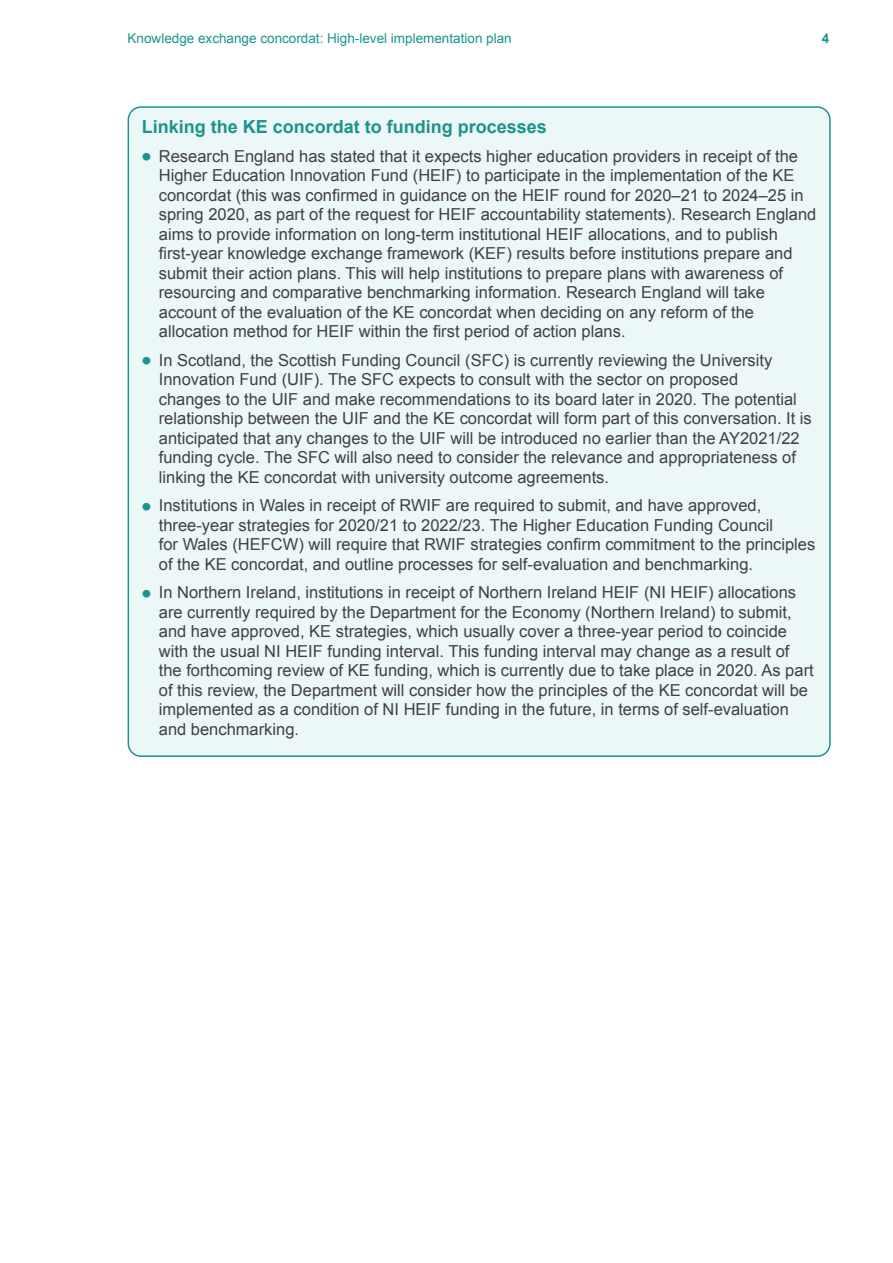
<style>
.page{position:relative;width:893px;height:1263px;background:#fff}
.page>*{position:absolute;margin:0;border:0;box-sizing:border-box;transform-origin:0 0}
.t1{font:700 18px "Arial";color:#1b948d}
.t2{font:16.5px/19.5px "Arial";color:#414042}
.t3{font:13.5px "Arial";color:#1b948d}
.t4{font:700 13.5px "Arial";color:#1b948d}
.s1{font-weight:700;font-size:27px;color:#1b948d}
</style>
<div class="page">
<div style="left:128px;top:107px;width:702px;height:649px;background:#ecf7f8;border-radius:13px"></div>
<p class="t3" style="left:128px;top:29px;width:386px">Knowledge exchange concordat: High-level implementation plan</p>
<p class="t4" style="left:822px;top:29px;width:9px">4</p>
<p class="t1" style="left:142px;top:115px;width:407px">Linking the KE concordat to funding processes</p>
<p class="t2" style="left:159px;top:146px;width:659px;text-indent:-17px"><span class="s1">•</span> Research England has stated that it expects higher education providers in receipt of the Higher Education Innovation Fund (HEIF) to participate in the implementation of the KE concordat (this was confirmed in guidance on the HEIF round for 2020–21 to 2024–25 in spring 2020, as part of the request for HEIF accountability statements). Research England aims to provide information on long-term institutional HEIF allocations, and to publish first-year knowledge exchange framework (KEF) results before institutions prepare and submit their action plans. This will help institutions to prepare plans with awareness of resourcing and comparative benchmarking information. Research England will take account of the evaluation of the KE concordat when deciding on any reform of the allocation method for HEIF within the first period of action plans.</p>
<p class="t2" style="left:159px;top:350px;width:654px;text-indent:-17px"><span class="s1">•</span> In Scotland, the Scottish Funding Council (SFC) is currently reviewing the University Innovation Fund (UIF). The SFC expects to consult with the sector on proposed<br>changes to the UIF and make recommendations to its board later in 2020. The potential relationship between the UIF and the KE concordat will form part of this conversation. It is anticipated that any changes to the UIF will be introduced no earlier than the AY2021/22 funding cycle. The SFC will also need to consider the relevance and appropriateness of linking the KE concordat with university outcome agreements.</p>
<p class="t2" style="left:159px;top:496px;width:658px;text-indent:-17px"><span class="s1">•</span> Institutions in Wales in receipt of RWIF are required to submit, and have approved, three-year strategies for 2020/21 to 2022/23. The Higher Education Funding Council<br>for Wales (HEFCW) will require that RWIF strategies confirm commitment to the principles of the KE concordat, and outline processes for self-evaluation and benchmarking.</p>
<p class="t2" style="left:159px;top:583px;width:656px;text-indent:-17px"><span class="s1">•</span> In Northern Ireland, institutions in receipt of Northern Ireland HEIF (NI HEIF) allocations are currently required by the Department for the Economy (Northern Ireland) to submit, and have approved, KE strategies, which usually cover a three-year period to coincide with the usual NI HEIF funding interval. This funding interval may change as a result of the forthcoming review of KE funding, which is currently due to take place in 2020. As part of this review, the Department will consider how the principles of the KE concordat will be implemented as a condition of NI HEIF funding in the future, in terms of self-evaluation and benchmarking.</p>
</div>
